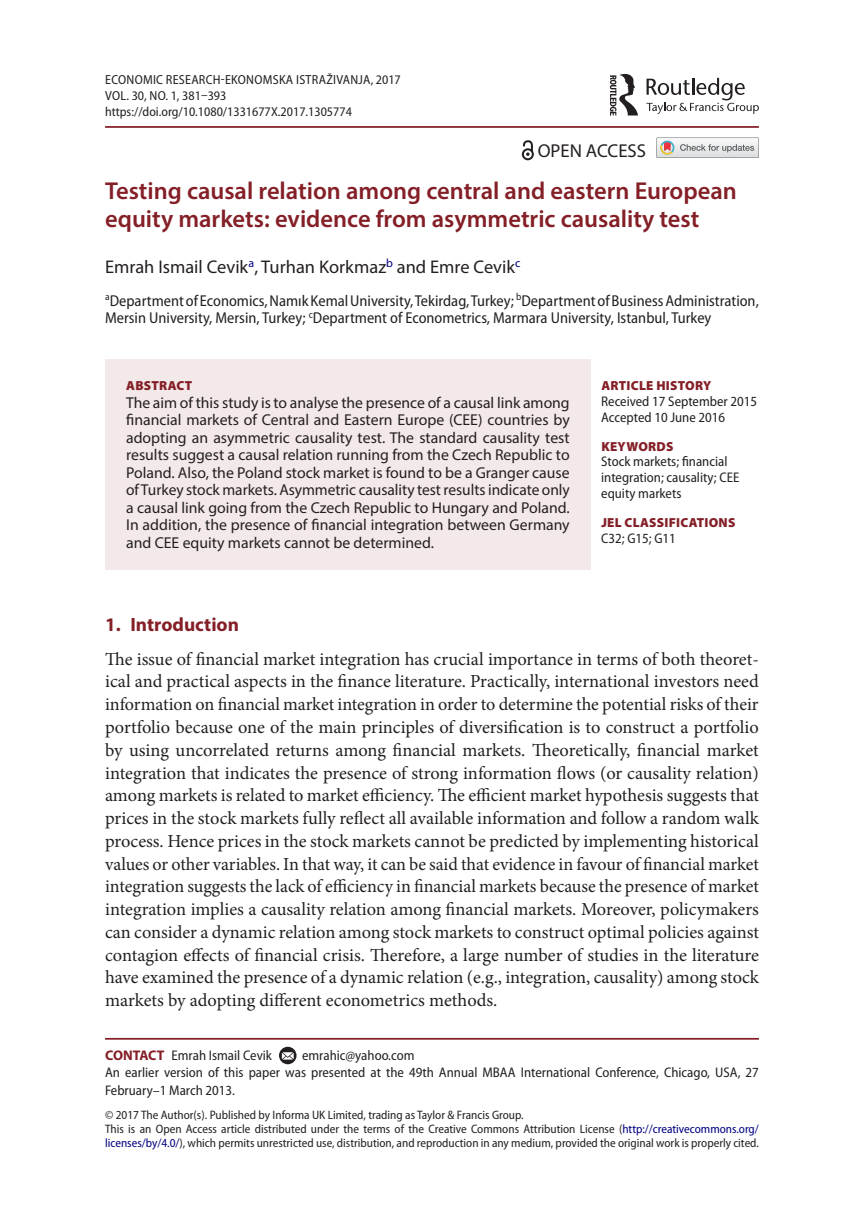
<style>
.page{position:relative;width:864px;height:1231px;background:#fff}
.page>*{position:absolute;margin:0;border:0;box-sizing:border-box;transform-origin:0 0}
.t1{font:600 24.5px/28px "Myriad Pro";color:#841f27}
.t2{font:700 19.25px "Myriad Pro";color:#841f27}
.t3{font:18.72px "Myriad Pro";color:#231f20}
.t4{font:18.38px/22.8px "Minion Pro";color:#231f20;text-align:justify}
.t5{font:18.38px "Myriad Pro";color:#231f20}
.t6{font:15.75px/17.5px "Myriad Pro";color:#231f20;text-align:justify}
.t7{font:semi-condensed 15.75px/17.5px "Myriad Pro";color:#231f20}
.t8{font:semi-condensed 14px/15.8px "Myriad Pro";color:#231f20}
.t9{font:semi-condensed 13.12px/15.8px "Myriad Pro";color:#231f20}
.t10{font:900 13.12px "Myriad Pro";letter-spacing:.02em;color:#841f27}
.t11{font:semi-condensed 12.25px/14px "Myriad Pro";color:#231f20}
.s1{font-weight:700;font-stretch:normal;color:#841f27}
.s2{color:#000080}
</style>
<div class="page">
<hr style="left:105px;top:126px;width:653px;height:2px;background:#841f27">
<div style="left:105px;top:359px;width:485px;height:210px;background:#f3e9e9"></div>
<hr style="left:105px;top:1037px;width:653px;height:2px;background:#841f27">
<svg style="left:279px;top:1046px;width:17px;height:18px"></svg>
<svg style="left:282px;top:1052px;width:11px;height:7px"></svg>
<svg style="left:646px;top:78px;width:112px;height:36px"></svg>
<svg style="left:609px;top:74px;width:28px;height:42px"></svg>
<svg style="left:521px;top:140px;width:12px;height:20px"></svg>
<svg style="left:656px;top:137px;width:102px;height:21px"></svg>
<p class="t9" style="left:105px;top:72px;width:297px">Economic Research-Ekonomska Istraživanja, 2017<br>VOL. 30, NO. 1, 381–393 https://doi.org/10.1080/1331677X.2017.1305774</p>
<p class="t3" style="left:537px;top:140px;width:110px">OPEN ACCESS</p>
<h1 class="t1" style="left:105px;top:177px;width:633px">Testing causal relation among central and eastern European equity markets: evidence from asymmetric causality test</h1>
<p class="t5" style="left:105px;top:256px;width:416px">Emrah Ismail Cevik<sup>a</sup>, Turhan Korkmaz<sup>b</sup> and Emre Cevik<sup>c</sup></p>
<p class="t7" style="left:105px;top:292px;width:655px"><sup>a</sup>Department of Economics, Namık Kemal University, Tekirdag, Turkey; <sup>b</sup>Department of Business Administration,<br>Mersin University, Mersin, Turkey; <sup>c</sup>Department of Econometrics, Marmara University, Istanbul, Turkey</p>
<p class="t10" style="left:126px;top:378px;width:68px">ABSTRACT</p>
<p class="t6" style="left:126px;top:393px;width:445px">The aim of this study is to analyse the presence of a causal link among financial markets of Central and Eastern Europe (CEE) countries by adopting an asymmetric causality test. The standard causality test results suggest a causal relation running from the Czech Republic to Poland. Also, the Poland stock market is found to be a Granger cause of Turkey stock markets. Asymmetric causality test results indicate only a causal link going from the Czech Republic to Hungary and Poland.<br>In addition, the presence of financial integration between Germany and CEE equity markets cannot be determined.</p>
<p class="t10" style="left:601px;top:378px;width:111px">ARTICLE HISTORY</p>
<p class="t8" style="left:601px;top:393px;width:157px">Received 17 September 2015<br>Accepted 10 June 2016</p>
<p class="t10" style="left:601px;top:438px;width:74px">KEYWORDS</p>
<p class="t8" style="left:601px;top:454px;width:139px">Stock markets; financial integration; causality; CEE equity markets</p>
<p class="t10" style="left:601px;top:515px;width:136px">JEL CLASSIFICATIONS</p>
<p class="t8" style="left:601px;top:530px;width:76px">C32; G15; G11</p>
<p class="t2" style="left:105px;top:611px;width:135px">1. Introduction</p>
<p class="t4" style="left:105px;top:647px;width:655px">The issue of financial market integration has crucial importance in terms of both theoret&shy;ical and practical aspects in the finance literature. Practically, international investors need information on financial market integration in order to determine the potential risks of their portfolio because one of the main principles of diversification is to construct a portfolio by using uncorrelated returns among financial markets. Theoretically, financial market integration that indicates the presence of strong information flows (or causality relation) among markets is related to market efficiency. The efficient market hypothesis suggests that prices in the stock markets fully reflect all available information and follow a random walk process. Hence prices in the stock markets cannot be predicted by implementing historical values or other variables. In that way, it can be said that evidence in favour of financial market integration suggests the lack of efficiency in financial markets because the presence of market integration implies a causality relation among financial markets. Moreover, policymakers can consider a dynamic relation among stock markets to construct optimal policies against contagion effects of financial crisis. Therefore, a large number of studies in the literature have examined the presence of a dynamic relation (e.g., integration, causality) among stock markets by adopting different econometrics methods.</p>
<p class="t8" style="left:105px;top:1046px;width:655px;line-height:17.5px;text-indent:197px">emrahic@yahoo.com<br>An earlier version of this paper was presented at the 49th Annual MBAA International Conference, Chicago, USA, 27<br>February–1 March 2013.</p>
<p class="t8" style="left:105px;top:1047px;width:168px"><span class="s1">CONTACT</span> Emrah Ismail Cevik</p>
<p class="t11" style="left:105px;top:1107px;width:655px">© 2017 The Author(s). Published by Informa UK Limited, trading as Taylor &amp; Francis Group.<br>This is an Open Access article distributed under the terms of the Creative Commons Attribution License (<span class="s2">http://creativecommons.org/ licenses/by/4.0/</span>), which permits unrestricted use, distribution, and reproduction in any medium, provided the original work is properly cited.</p>
</div>
